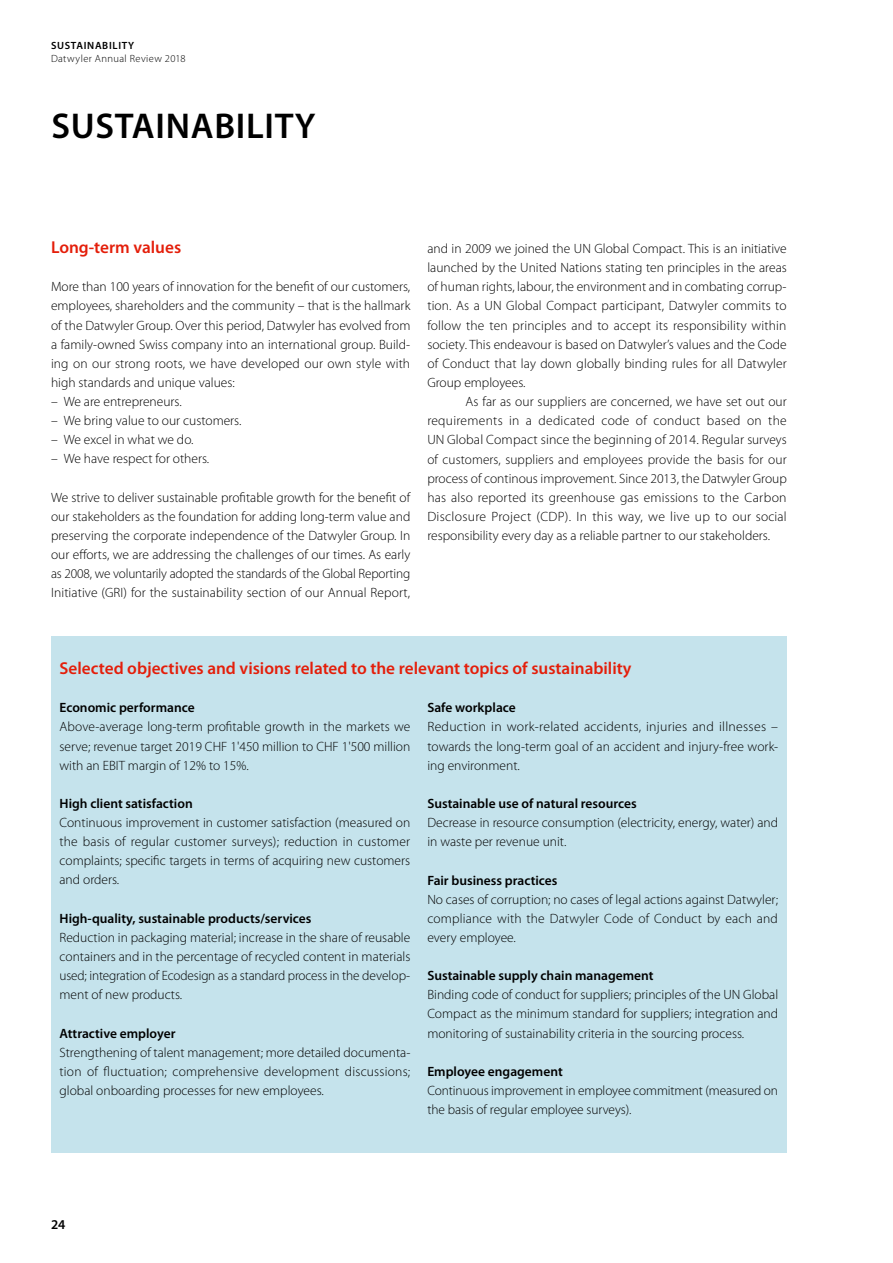
<style>
.page{position:relative;width:893px;height:1263px;background:#fff}
.page>*{position:absolute;margin:0;border:0;box-sizing:border-box;transform-origin:0 0}
.t1{font:600 36px "Myriad Pro";letter-spacing:.02em;color:#000}
.t2{font:600 17.25px "Myriad Pro";color:#e41e0a}
.t3{font:300 13.5px/19.2px "Myriad Pro";color:#000;text-align:justify}
.t4{font:600 13.5px "Myriad Pro";color:#000}
.t5{font:300 10.5px "Myriad Pro";letter-spacing:.04em;color:#000}
.t6{font:600 10.5px "Myriad Pro";letter-spacing:.06em;color:#000}
</style>
<div class="page">
<div style="left:51px;top:636px;width:736px;height:516px;background:#c5e3ec"></div>
<p class="t6" style="left:51px;top:40px;width:85px">SUSTAINABILITY</p>
<p class="t5" style="left:51px;top:52px;width:136px">Datwyler Annual Review 2018</p>
<h1 class="t1" style="left:51px;top:106px;width:266px">SUSTAINABILITY</h1>
<p class="t2" style="left:51px;top:238px;width:132px">Long-term values</p>
<p class="t3" style="left:51px;top:277px;width:361px">More than 100 years of innovation for the benefit of our customers, employees, shareholders and the community – that is the hallmark of the Datwyler Group. Over this period, Datwyler has evolved from a family-owned Swiss company into an international group. Build&shy;ing on our strong roots, we have developed our own style with high standards and unique values:</p>
<p class="t3" style="left:51px;top:392px;width:132px">– We are entrepreneurs.</p>
<p class="t3" style="left:51px;top:411px;width:192px">– We bring value to our customers.</p>
<p class="t3" style="left:51px;top:430px;width:144px">– We excel in what we do.</p>
<p class="t3" style="left:51px;top:450px;width:160px">– We have respect for others.</p>
<p class="t3" style="left:51px;top:488px;width:361px">We strive to deliver sustainable profitable growth for the benefit of our stakeholders as the foundation for adding long-term value and preserving the corporate independence of the Datwyler Group. In our efforts, we are addressing the challenges of our times. As early as 2008, we voluntarily adopted the standards of the Global Reporting Initiative (GRI) for the sustainability section of our Annual Report,</p>
<p class="t3" style="left:427px;top:239px;width:361px">and in 2009 we joined the UN Global Compact. This is an initiative launched by the United Nations stating ten principles in the areas of human rights, labour, the environment and in combating corrup&shy;tion. As a UN Global Compact participant, Datwyler commits to follow the ten principles and to accept its responsibility within society. This endeavour is based on Datwyler’s values and the Code of Conduct that lay down globally binding rules for all Datwyler Group employees.</p>
<p class="t3" style="left:427px;top:392px;width:361px;text-indent:38px">As far as our suppliers are concerned, we have set out our requirements in a dedicated code of conduct based on the UN Global Compact since the beginning of 2014. Regular surveys of customers, suppliers and employees provide the basis for our process of continous improvement. Since 2013, the Datwyler Group has also reported its greenhouse gas emissions to the Carbon Disclosure Project (CDP). In this way, we live up to our social responsibility every day as a reliable partner to our stakeholders.</p>
<p class="t2" style="left:60px;top:659px;width:574px">Selected objectives and visions related to the relevant topics of sustainability</p>
<p class="t4" style="left:60px;top:700px;width:137px">Economic performance</p>
<p class="t3" style="left:60px;top:717px;width:352px">Above-average long-term profitable growth in the markets we serve; revenue target 2019 CHF 1'450 million to CHF 1'500 million with an EBIT margin of 12% to 15%.</p>
<p class="t4" style="left:60px;top:796px;width:135px">High client satisfaction</p>
<p class="t3" style="left:60px;top:813px;width:352px">Continuous improvement in customer satisfaction (measured on the basis of regular customer surveys); reduction in customer complaints; specific targets in terms of acquiring new customers and orders.</p>
<p class="t4" style="left:60px;top:911px;width:253px">High-quality, sustainable products/services</p>
<p class="t3" style="left:60px;top:928px;width:352px">Reduction in packaging material; increase in the share of reusable containers and in the percentage of recycled content in materials used; integration of Ecodesign as a standard process in the develop&shy;ment of new products.</p>
<p class="t4" style="left:60px;top:1025px;width:117px">Attractive employer</p>
<p class="t3" style="left:60px;top:1043px;width:352px">Strengthening of talent management; more detailed documenta&shy;tion of fluctuation; comprehensive development discussions; global onboarding processes for new employees.</p>
<p class="t4" style="left:427px;top:700px;width:90px">Safe workplace</p>
<p class="t3" style="left:427px;top:717px;width:352px">Reduction in work-related accidents, injuries and illnesses – towards the long-term goal of an accident and injury-free work&shy;ing environment.</p>
<p class="t4" style="left:427px;top:796px;width:211px">Sustainable use of natural resources</p>
<p class="t3" style="left:427px;top:813px;width:352px">Decrease in resource consumption (electricity, energy, water) and in waste per revenue unit.</p>
<p class="t4" style="left:427px;top:872px;width:132px">Fair business practices</p>
<p class="t3" style="left:427px;top:890px;width:352px">No cases of corruption; no cases of legal actions against Datwyler; compliance with the Datwyler Code of Conduct by each and every employee.</p>
<p class="t4" style="left:427px;top:968px;width:228px">Sustainable supply chain management</p>
<p class="t3" style="left:427px;top:985px;width:352px">Binding code of conduct for suppliers; principles of the UN Global Compact as the minimum standard for suppliers; integration and monitoring of sustainability criteria in the sourcing process.</p>
<p class="t4" style="left:427px;top:1064px;width:137px">Employee engagement</p>
<p class="t3" style="left:427px;top:1081px;width:352px">Continuous improvement in employee commitment (measured on the basis of regular employee surveys).</p>
<p class="t4" style="left:51px;top:1217px;width:16px">24</p>
</div>
